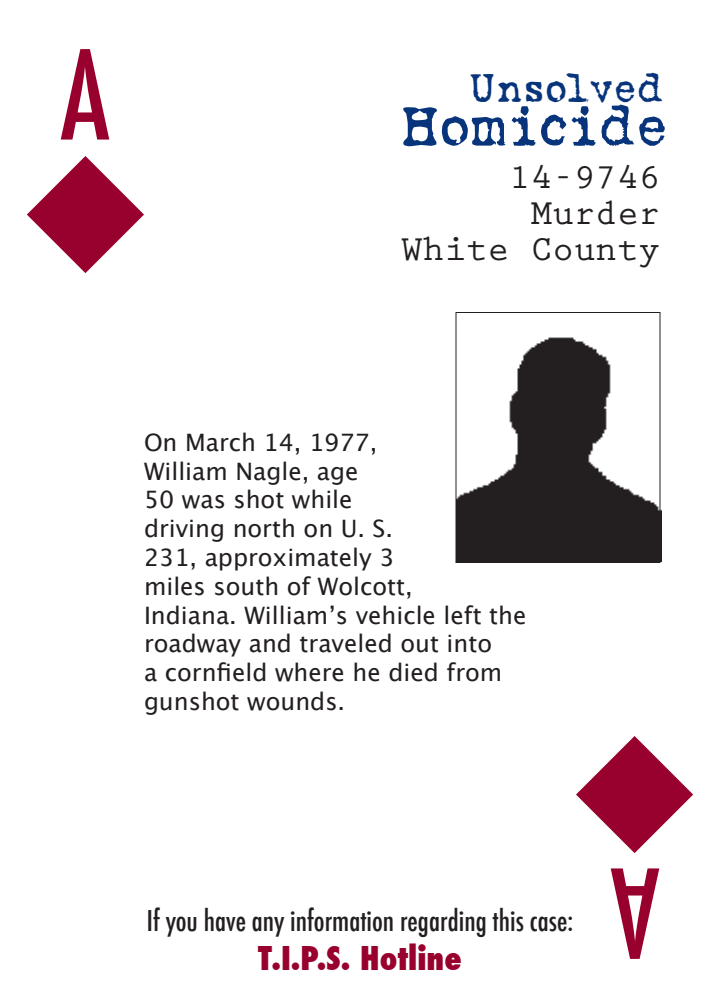
<style>
.page{position:relative;width:720px;height:1008px;background:#fff}
.page>*{position:absolute;margin:0;border:0;box-sizing:border-box;transform-origin:0 0}
.t1{font:500 condensed 120px "Futura";color:#98012d}
.t2{font:56px "Love Letter Typewriter";color:#08347b}
.t3{font:40px "Love Letter Typewriter";color:#08347b}
.t4{font:700 36px "Prestige Elite Std";color:#231f20}
.t5{font:800 condensed 32px "Futura";color:#98012d}
.t6{font:500 condensed 28px "Futura";color:#231f20}
.t7{font:24px/28.8px "Lucida Grande";color:#231f20}
</style>
<div class="page">
<svg style="left:27px;top:156px;width:117px;height:117px"></svg>
<svg style="left:576px;top:736px;width:117px;height:117px"></svg>
<img style="left:457px;top:314px;width:204px;height:248px">
<p class="t1" style="left:61px;top:18px;width:50px">A</p>
<p class="t3" style="left:470px;top:70px;width:196px">Unsolved</p>
<p class="t2" style="left:402px;top:102px;width:267px">Homicide</p>
<p class="t4" style="left:509px;top:157px;width:153px">14-9746</p>
<p class="t4" style="left:531px;top:193px;width:131px">Murder</p>
<p class="t4" style="left:401px;top:229px;width:261px">White County</p>
<p class="t7" style="left:144px;top:428px;width:384px">On March 14, 1977,<br>William Nagle, age<br>50 was shot while<br>driving north on U. S.<br>231, approximately 3<br>miles south of Wolcott,<br>Indiana. William’s vehicle left the roadway and traveled out into<br>a cornfield where he died from gunshot wounds.</p>
<p class="t6" style="left:147px;top:903px;width:428px">If you have any information regarding this case:</p>
<p class="t5" style="left:258px;top:936px;width:205px">T.I.P.S. Hotline</p>
<p class="t1" style="left:659px;top:990px;width:50px;rotate:-180deg">A</p>
</div>
